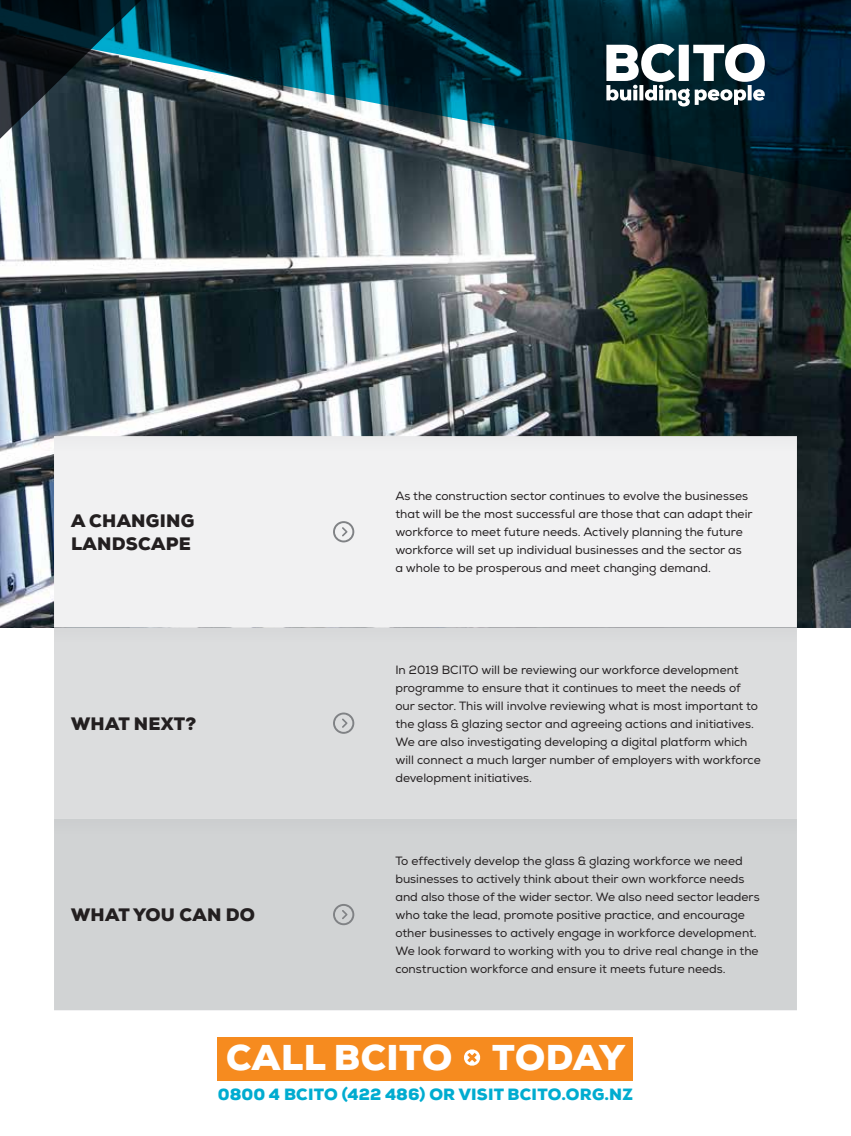
<style>
.page{position:relative;width:851px;height:1136px;background:#fff}
.page>*{position:absolute;margin:0;border:0;box-sizing:border-box;transform-origin:0 0}
.t1{font:900 35.85px "Nexa";letter-spacing:.015em;color:#fff}
.t2{font:900 18px/22.5px "Nexa";letter-spacing:.015em;color:#231f20}
.t3{font:900 16.35px "Nexa";letter-spacing:.015em;color:#00acd0}
.t4{font:12px/18px "Nexa";color:#231f20}
</style>
<div class="page">
<div style="left:218px;top:1037px;width:415px;height:43px;background:#f68b1f"></div>
<svg style="left:464px;top:1049px;width:17px;height:17px"></svg>
<img style="left:0;top:198px;width:850px;height:429px">
<div style="left:54px;top:462px;width:742px;height:165px;background:#f1f1f2"></div>
<div style="left:54px;top:653px;width:742px;height:165px;background:#dcddde"></div>
<div style="left:54px;top:818px;width:742px;height:192px;background:#d1d3d4"></div>
<svg style="left:333px;top:521px;width:21px;height:21px"></svg>
<svg style="left:333px;top:712px;width:21px;height:21px"></svg>
<svg style="left:333px;top:903px;width:21px;height:22px"></svg>
<div style="left:54px;top:436px;width:742px;height:26px;background:#efeff0"></div>
<div style="left:54px;top:627px;width:742px;height:26px;background:#dadbdc"></div>
<div style="left:54px;top:819px;width:742px;height:26px;background:#d0d2d3"></div>
<svg style="left:0;top:0;width:850px;height:198px;background:#24404b"></svg>
<svg style="left:0;top:0;width:305px;height:159px;background:#2b434b"></svg>
<svg style="left:606px;top:44px;width:159px;height:62px"></svg>
<h2 class="t2" style="left:71px;top:510px;width:125px">A CHANGING<br>LANDSCAPE</h2>
<h2 class="t2" style="left:71px;top:712px;width:127px">WHAT NEXT?</h2>
<h2 class="t2" style="left:71px;top:903px;width:185px">WHAT YOU CAN DO</h2>
<p class="t4" style="left:395px;top:487px;width:358px">As the construction sector continues to evolve the businesses that will be the most successful are those that can adapt their workforce to meet future needs. Actively planning the future workforce will set up individual businesses and the sector as<br>a whole to be prosperous and meet changing demand.</p>
<p class="t4" style="left:395px;top:660px;width:367px">In 2019 BCITO will be reviewing our workforce development programme to ensure that it continues to meet the needs of our sector. This will involve reviewing what is most important to the glass &amp; glazing sector and agreeing actions and initiatives.<br>We are also investigating developing a digital platform which will connect a much larger number of employers with workforce development initiatives.</p>
<p class="t4" style="left:395px;top:852px;width:366px">To effectively develop the glass &amp; glazing workforce we need businesses to actively think about their own workforce needs and also those of the wider sector. We also need sector leaders who take the lead, promote positive practice, and encourage other businesses to actively engage in workforce development.<br>We look forward to working with you to drive real change in the construction workforce and ensure it meets future needs.</p>
<h1 class="t1" style="left:226px;top:1034px;width:400px">CALL BCITO TODAY</h1>
<h3 class="t3" style="left:218px;top:1083px;width:416px">0800 4 BCITO (422 486) OR VISIT BCITO.ORG.NZ</h3>
</div>
